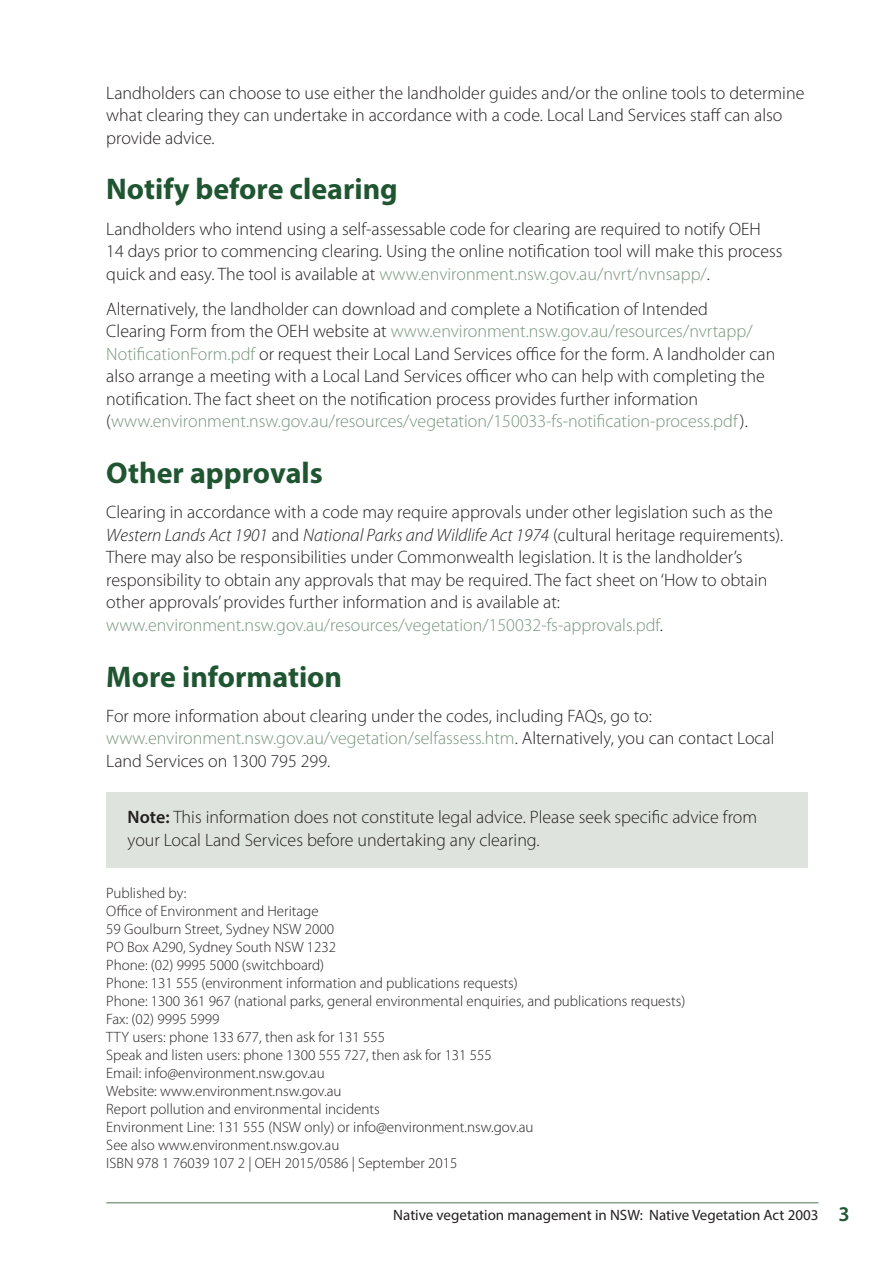
<style>
.page{position:relative;width:893px;height:1263px;background:#fff}
.page>*{position:absolute;margin:0;border:0;box-sizing:border-box;transform-origin:0 0}
.Heading_1{font:700 30px "Myriad Pro";color:#205532}
.Box_text_more_above{font:300 18px/22.5px "Myriad Pro";color:#231f20}
.Pubs_details{font:300 15px "Myriad Pro";color:#231f20}
.t1{font:15px "Myriad Pro";color:#231f20}
.s1{color:#78967e}
.s2{font-style:italic}
.s3{font-weight:600}
.s4{font-weight:600;font-size:21px;color:#205532}
</style>
<div class="page">
<hr style="left:106px;top:1202px;width:712px;height:1px;background:#4d7557">
<div style="left:106px;top:792px;width:702px;height:75px;background:#dee4dd"></div>
<p class="Box_text_more_above" style="left:106px;top:82px;width:700px">Landholders can choose to use either the landholder guides and/or the online tools to determine what clearing they can undertake in accordance with a code. Local Land Services staff can also provide advice.</p>
<p class="Heading_1" style="left:106px;top:170px;width:293px">Notify before clearing</p>
<p class="Box_text_more_above" style="left:106px;top:218px;width:678px">Landholders who intend using a self-assessable code for clearing are required to notify OEH<br>14 days prior to commencing clearing. Using the online notification tool will make this process quick and easy. The tool is available at <span class="s1">www.environment.nsw.gov.au/nvrt/nvnsapp/</span>.</p>
<p class="Box_text_more_above" style="left:106px;top:298px;width:670px">Alternatively, the landholder can download and complete a Notification of Intended<br>Clearing Form from the OEH website at <span class="s1">www.environment.nsw.gov.au/resources/nvrtapp/ NotificationForm.pdf</span> or request their Local Land Services office for the form. A landholder can also arrange a meeting with a Local Land Services officer who can help with completing the notification. The fact sheet on the notification process provides further information (<span class="s1">www.environment.nsw.gov.au/resources/vegetation/150033-fs-notification-process.pdf</span>).</p>
<p class="Heading_1" style="left:106px;top:453px;width:218px">Other approvals</p>
<p class="Box_text_more_above" style="left:106px;top:501px;width:678px">Clearing in accordance with a code may require approvals under other legislation such as the <span class="s2">Western Lands Act 1901</span> and <span class="s2">National Parks and Wildlife Act 1974</span> (cultural heritage requirements).<br>There may also be responsibilities under Commonwealth legislation. It is the landholder’s responsibility to obtain any approvals that may be required. The fact sheet on ‘How to obtain other approvals’ provides further information and is available at: <span class="s1">www.environment.nsw.gov.au/resources/vegetation/150032-fs-approvals.pdf</span>.</p>
<p class="Heading_1" style="left:106px;top:657px;width:237px">More information</p>
<p class="Box_text_more_above" style="left:106px;top:705px;width:670px">For more information about clearing under the codes, including FAQs, go to: <span class="s1">www.environment.nsw.gov.au/vegetation/selfassess.htm</span>. Alternatively, you can contact Local<br>Land Services on 1300 795 299.</p>
<p class="Box_text_more_above" style="left:128px;top:806px;width:631px"><span class="s3">Note:</span> This information does not constitute legal advice. Please seek specific advice from your Local Land Services before undertaking any clearing.</p>
<p class="Pubs_details" style="left:106px;top:885px;width:82px">Published by:</p>
<p class="Pubs_details" style="left:106px;top:903px;width:214px">Office of Environment and Heritage</p>
<p class="Pubs_details" style="left:106px;top:921px;width:229px">59 Goulburn Street, Sydney NSW 2000</p>
<p class="Pubs_details" style="left:106px;top:939px;width:231px">PO Box A290, Sydney South NSW 1232</p>
<p class="Pubs_details" style="left:106px;top:957px;width:219px">Phone: (02) 9995 5000 (switchboard)</p>
<p class="Pubs_details" style="left:106px;top:975px;width:413px">Phone: 131 555 (environment information and publications requests)</p>
<p class="Pubs_details" style="left:106px;top:993px;width:581px">Phone: 1300 361 967 (national parks, general environmental enquiries, and publications requests)</p>
<p class="Pubs_details" style="left:106px;top:1011px;width:115px">Fax: (02) 9995 5999</p>
<p class="Pubs_details" style="left:106px;top:1029px;width:280px">TTY users: phone 133 677, then ask for 131 555</p>
<p class="Pubs_details" style="left:106px;top:1047px;width:387px">Speak and listen users: phone 1300 555 727, then ask for 131 555</p>
<p class="Pubs_details" style="left:106px;top:1065px;width:220px">Email: info@environment.nsw.gov.au</p>
<p class="Pubs_details" style="left:106px;top:1083px;width:237px">Website: www.environment.nsw.gov.au</p>
<p class="Pubs_details" style="left:106px;top:1101px;width:275px">Report pollution and environmental incidents</p>
<p class="Pubs_details" style="left:106px;top:1119px;width:429px">Environment Line: 131 555 (NSW only) or info@environment.nsw.gov.au</p>
<p class="Pubs_details" style="left:106px;top:1137px;width:235px">See also www.environment.nsw.gov.au</p>
<p class="Pubs_details" style="left:106px;top:1155px;width:353px">ISBN 978 1 76039 107 2 | OEH 2015/0586 | September 2015</p>
<p class="t1" style="left:393px;top:1206px;width:458px">Native vegetation management in NSW: Native Vegetation Act 2003 <span class="s4">3</span></p>
</div>
